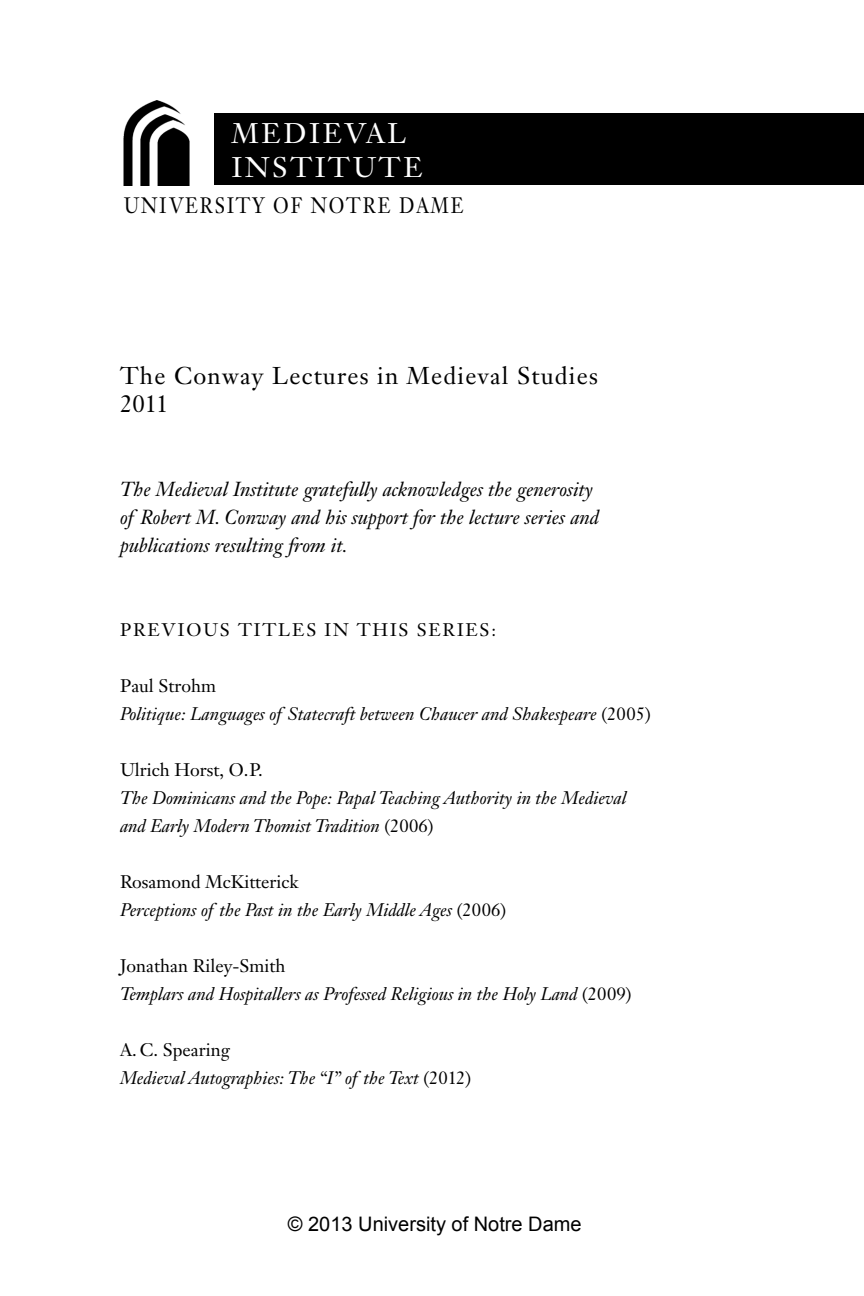
<style>
.page{position:relative;width:864px;height:1296px;background:#fff}
.page>*{position:absolute;margin:0;border:0;box-sizing:border-box;transform-origin:0 0}
.t1{font:28px/34px "Janson Text Roman SC";letter-spacing:.1em;color:#fff}
.t2{font:24px/28px "Janson Text";letter-spacing:.05em;color:#000}
.t3{font:22px "Janson Text";letter-spacing:.1em;color:#000;scale:.85 1}
.t4{font:italic 20px/28px "Janson Text";color:#000}
.t5{font:20px "Arial";color:#000}
.t6{font:italic 18px/28px "Janson Text";color:#000}
.t7{font:18px "Janson Text";letter-spacing:.1em;color:#000}
.s1{font-style:normal}
</style>
<div class="page">
<div style="left:214px;top:113px;width:650px;height:72px;background:#000"></div>
<img style="left:123px;top:100px;width:67px;height:85px">
<p class="t1" style="left:232px;top:119px;width:192px">MEDIEVAL<br>INSTITUTE</p>
<p class="t3" style="left:124px;top:196px;width:401px">UNIVERSITY OF NOTRE DAME</p>
<p class="t2" style="left:120px;top:364px;width:480px">The Conway Lectures in Medieval Studies<br>2011</p>
<p class="t4" style="left:120px;top:477px;width:481px">The Medieval Institute gratefully acknowledges the generosity of Robert M. Conway and his support for the lecture series and publications resulting from it.</p>
<p class="t7" style="left:120px;top:622px;width:378px">PREVIOUS TITLES IN THIS SERIES:</p>
<p class="t6" style="left:120px;top:674px;width:532px"><span class="s1">Paul Strohm<br></span>Politique: Languages of Statecraft between Chaucer and Shakespeare <span class="s1">(2005)</span></p>
<p class="t6" style="left:120px;top:758px;width:508px"><span class="s1">Ulrich Horst, O.P.<br></span>The Dominicans and the Pope: Papal Teaching Authority in the Medieval and Early Modern Thomist Tradition <span class="s1">(2006)</span></p>
<p class="t6" style="left:120px;top:870px;width:388px"><span class="s1">Rosamond McKitterick<br></span>Perceptions of the Past in the Early Middle Ages <span class="s1">(2006)</span></p>
<p class="t6" style="left:120px;top:954px;width:513px"><span class="s1">Jonathan Riley-Smith<br></span>Templars and Hospitallers as Professed Religious in the Holy Land <span class="s1">(2009)</span></p>
<p class="t6" style="left:120px;top:1038px;width:353px"><span class="s1">A. C. Spearing<br></span>Medieval Autographies: The “I” of the Text <span class="s1">(2012)</span></p>
<p class="t5" style="left:288px;top:1211px;width:295px">© 2013 University of Notre Dame</p>
</div>
